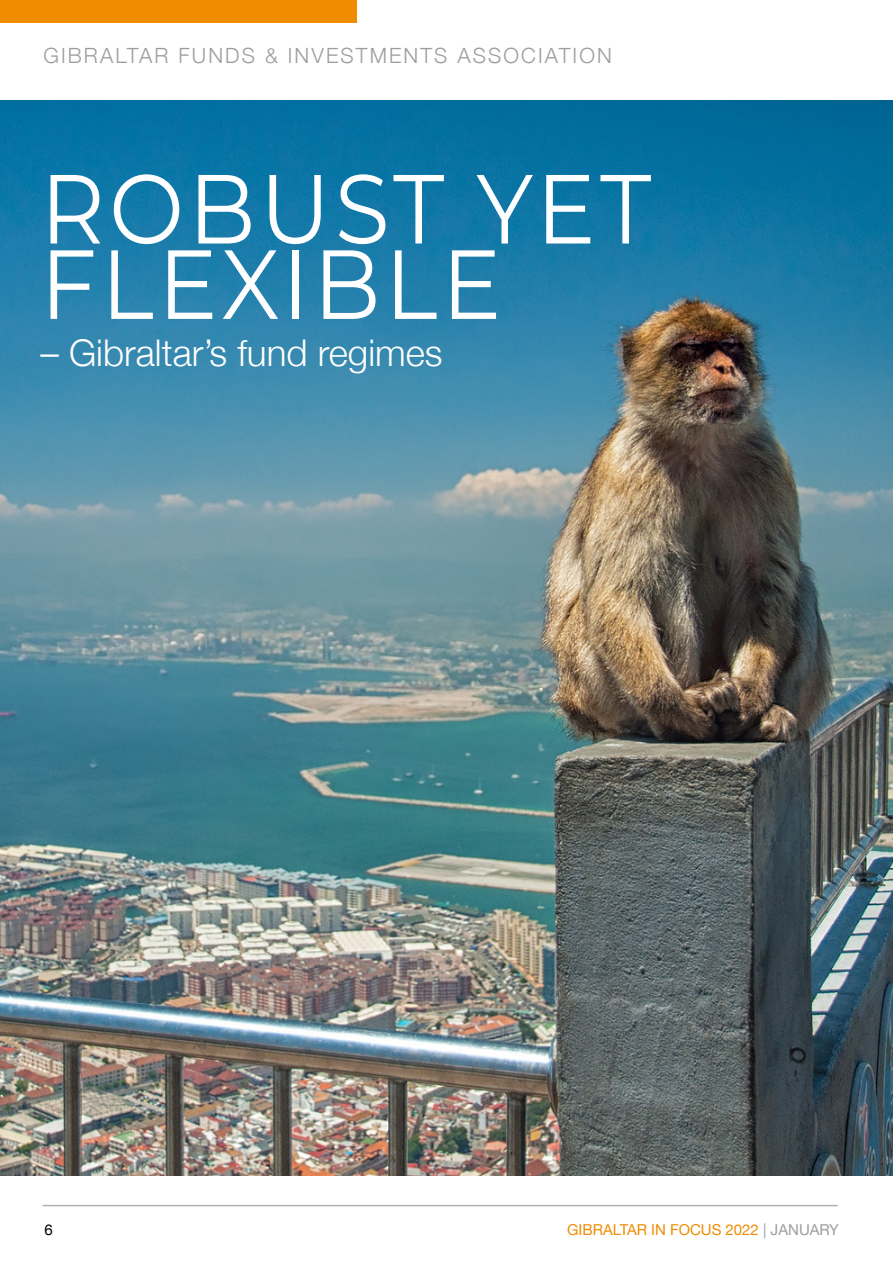
<style>
.page{position:relative;width:893px;height:1263px;background:#fff}
.page>*{position:absolute;margin:0;border:0;box-sizing:border-box;transform-origin:0 0}
.t1{font:97.95px/75.4px "Montserrat";letter-spacing:.05em;color:#fff;scale:.91 1}
.t2{font:300 36.75px "Helvetica Neue";color:#fff}
.t3{font:300 21px "Helvetica Neue";letter-spacing:.1em;color:#9d9d9c}
.t4{font:15px "Helvetica Neue";color:#ef8c00}
.t5{font:15px "Helvetica Neue";color:#000}
.s1{color:#9d9d9c}
</style>
<div class="page">
<img style="left:0;top:101px;width:893px;height:1074px">
<hr style="left:43px;top:1205px;width:795px;height:1px;background:#b3b2b2">
<div style="left:0;top:0;width:357px;height:23px;background:#ef8c00"></div>
<p class="t3" style="left:43px;top:38px;width:570px">GIBRALTAR FUNDS &amp; INVESTMENTS ASSOCIATION</p>
<h1 class="t1" style="left:40px;top:168px;width:673px">ROBUST YET<br>FLEXIBLE</h1>
<h2 class="t2" style="left:40px;top:323px;width:404px">– Gibraltar’s fund regimes</h2>
<p class="t5" style="left:45px;top:1218px;width:10px">6</p>
<p class="t4" style="left:567px;top:1218px;width:273px">GIBRALTAR IN FOCUS 2022 <span class="s1">| JANUARY</span></p>
</div>
